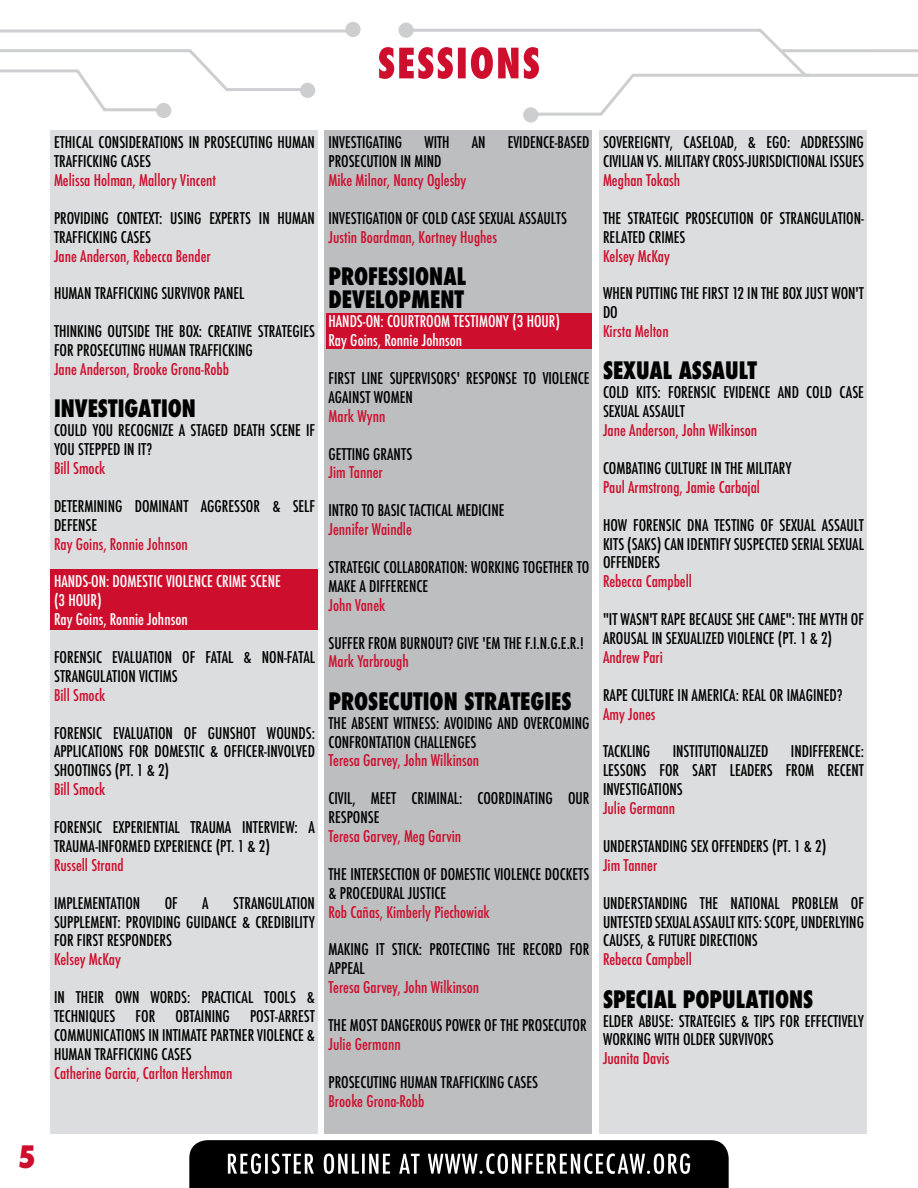
<style>
.page{position:relative;width:918px;height:1188px;background:#fff}
.page>*{position:absolute;margin:0;border:0;box-sizing:border-box;transform-origin:0 0}
.t1{font:800 condensed 30px "Futura";color:#ce0e2d}
.t2{font:800 condensed 23.4px/23.4px "Futura";color:#000;scale:.94 1}
.t3{font:500 condensed 15.75px/18.9px "Futura";color:#000}
.t4{font:500 condensed 15.75px "Futura";color:#ce0e2d}
.t5{font:500 condensed 15.75px/18.9px "Futura";color:#fff}
</style>
<div class="page">
<div style="left:50px;top:131px;width:268px;height:1003px;background:#dcddde"></div>
<div style="left:599px;top:131px;width:268px;height:1003px;background:#dcddde"></div>
<div style="left:324px;top:131px;width:268px;height:1003px;background:#bcbec0"></div>
<div style="left:50px;top:570px;width:268px;height:60px;background:#ce0e2d"></div>
<div style="left:326px;top:313px;width:266px;height:36px;background:#ce0e2d"></div>
<hr style="left:0;top:30px;width:353px;height:3px;background:#828487">
<div style="left:398px;top:23px;width:16px;height:15px;background:#cdcecf;border-radius:50%"></div>
<svg style="left:345px;top:22px;width:16px;height:15px"></svg>
<div style="left:300px;top:83px;width:15px;height:15px;background:#cdcecf;border-radius:50%"></div>
<svg style="left:0;top:49px;width:311px;height:63px"></svg>
<div style="left:156px;top:103px;width:15px;height:15px;background:#cdcecf;border-radius:50%"></div>
<svg style="left:523px;top:107px;width:15px;height:16px"></svg>
<svg style="left:379px;top:28px;width:539px;height:89px"></svg>
<svg style="left:189px;top:1140px;width:540px;height:48px"></svg>
<h1 class="t1" style="left:18px;top:1136px;width:20px">5</h1>
<p class="t3" style="left:54px;top:133px;width:262px">ETHICAL CONSIDERATIONS IN PROSECUTING HUMAN<br>TRAFFICKING CASES</p>
<p class="t4" style="left:54px;top:170px;width:164px">Melissa Holman, Mallory Vincent</p>
<p class="t3" style="left:54px;top:209px;width:262px">PROVIDING CONTEXT: USING EXPERTS IN HUMAN<br>TRAFFICKING CASES</p>
<p class="t4" style="left:54px;top:246px;width:158px">Jane Anderson, Rebecca Bender</p>
<p class="t3" style="left:54px;top:284px;width:192px">HUMAN TRAFFICKING SURVIVOR PANEL</p>
<p class="t3" style="left:54px;top:322px;width:263px">THINKING OUTSIDE THE BOX: CREATIVE STRATEGIES<br>FOR PROSECUTING HUMAN TRAFFICKING</p>
<p class="t4" style="left:54px;top:359px;width:176px">Jane Anderson, Brooke Grona-Robb</p>
<h2 class="t2" style="left:54px;top:397px;width:153px">INVESTIGATION</h2>
<p class="t3" style="left:54px;top:421px;width:262px">COULD YOU RECOGNIZE A STAGED DEATH SCENE IF<br>YOU STEPPED IN IT?</p>
<p class="t4" style="left:54px;top:458px;width:53px">Bill Smock</p>
<p class="t3" style="left:54px;top:497px;width:262px">DETERMINING DOMINANT AGGRESSOR &amp; SELF<br>DEFENSE</p>
<p class="t4" style="left:54px;top:534px;width:135px">Ray Goins, Ronnie Johnson</p>
<p class="t5" style="left:54px;top:572px;width:228px">HANDS-ON: DOMESTIC VIOLENCE CRIME SCENE (3 HOUR)<br>Ray Goins, Ronnie Johnson</p>
<p class="t3" style="left:54px;top:648px;width:262px">FORENSIC EVALUATION OF FATAL &amp; NON-FATAL<br>STRANGULATION VICTIMS</p>
<p class="t4" style="left:54px;top:685px;width:53px">Bill Smock</p>
<p class="t3" style="left:54px;top:723px;width:263px;text-align:justify">FORENSIC EVALUATION OF GUNSHOT WOUNDS:<br>APPLICATIONS FOR DOMESTIC &amp; OFFICER-INVOLVED SHOOTINGS (PT. 1 &amp; 2)</p>
<p class="t4" style="left:54px;top:779px;width:53px">Bill Smock</p>
<p class="t3" style="left:54px;top:818px;width:262px">FORENSIC EXPERIENTIAL TRAUMA INTERVIEW: A<br>TRAUMA-INFORMED EXPERIENCE (PT. 1 &amp; 2)</p>
<p class="t4" style="left:54px;top:855px;width:71px">Russell Strand</p>
<p class="t3" style="left:54px;top:894px;width:88px">IMPLEMENTATION</p>
<p class="t3" style="left:165px;top:894px;width:15px">OF</p>
<p class="t3" style="left:202px;top:894px;width:8px">A</p>
<p class="t3" style="left:54px;top:894px;width:263px;text-align:justify;text-indent:179px">STRANGULATION SUPPLEMENT: PROVIDING GUIDANCE &amp; CREDIBILITY FOR FIRST RESPONDERS</p>
<p class="t4" style="left:54px;top:949px;width:69px">Kelsey McKay</p>
<p class="t3" style="left:54px;top:988px;width:262px">IN THEIR OWN WORDS: PRACTICAL TOOLS &amp;<br>TECHNIQUES</p>
<p class="t3" style="left:54px;top:1007px;width:262px;text-align:justify;text-indent:196px">POST-ARREST COMMUNICATIONS IN INTIMATE PARTNER VIOLENCE &amp; HUMAN TRAFFICKING CASES</p>
<p class="t4" style="left:54px;top:1063px;width:180px">Catherine Garcia, Carlton Hershman</p>
<p class="t3" style="left:136px;top:1007px;width:21px">FOR</p>
<p class="t3" style="left:176px;top:1007px;width:56px">OBTAINING</p>
<p class="t3" style="left:329px;top:133px;width:75px">INVESTIGATING</p>
<p class="t3" style="left:424px;top:133px;width:27px">WITH</p>
<p class="t3" style="left:472px;top:133px;width:15px">AN</p>
<p class="t3" style="left:508px;top:133px;width:83px">EVIDENCE-BASED</p>
<p class="t3" style="left:329px;top:152px;width:115px">PROSECUTION IN MIND</p>
<p class="t4" style="left:329px;top:170px;width:139px">Mike Milnor, Nancy Oglesby</p>
<p class="t3" style="left:329px;top:209px;width:240px">INVESTIGATION OF COLD CASE SEXUAL ASSAULTS</p>
<p class="t4" style="left:329px;top:227px;width:170px">Justin Boardman, Kortney Hughes</p>
<h2 class="t2" style="left:328px;top:265px;width:148px">PROFESSIONAL<br>DEVELOPMENT</h2>
<p class="t5" style="left:328px;top:312px;width:233px">HANDS-ON: COURTROOM TESTIMONY (3 HOUR)<br>Ray Goins, Ronnie Johnson</p>
<p class="t3" style="left:328px;top:369px;width:262px">FIRST LINE SUPERVISORS' RESPONSE TO VIOLENCE<br>AGAINST WOMEN</p>
<p class="t4" style="left:328px;top:406px;width:58px">Mark Wynn</p>
<p class="t3" style="left:328px;top:444px;width:85px">GETTING GRANTS</p>
<p class="t4" style="left:328px;top:463px;width:56px">Jim Tanner</p>
<p class="t3" style="left:328px;top:501px;width:177px">INTRO TO BASIC TACTICAL MEDICINE</p>
<p class="t4" style="left:328px;top:519px;width:85px">Jennifer Waindle</p>
<p class="t3" style="left:328px;top:558px;width:262px">STRATEGIC COLLABORATION: WORKING TOGETHER TO<br>MAKE A DIFFERENCE</p>
<p class="t4" style="left:328px;top:595px;width:58px">John Vanek</p>
<p class="t3" style="left:328px;top:633px;width:257px">SUFFER FROM BURNOUT? GIVE 'EM THE F.I.N.G.E.R.!</p>
<p class="t4" style="left:328px;top:652px;width:82px">Mark Yarbrough</p>
<h2 class="t2" style="left:328px;top:690px;width:260px">PROSECUTION STRATEGIES</h2>
<p class="t3" style="left:328px;top:714px;width:262px">THE ABSENT WITNESS: AVOIDING AND OVERCOMING<br>CONFRONTATION CHALLENGES</p>
<p class="t4" style="left:328px;top:751px;width:152px">Teresa Garvey, John Wilkinson</p>
<p class="t3" style="left:328px;top:789px;width:262px">CIVIL, MEET CRIMINAL: COORDINATING OUR<br>RESPONSE</p>
<p class="t4" style="left:328px;top:826px;width:134px">Teresa Garvey, Meg Garvin</p>
<p class="t3" style="left:328px;top:865px;width:263px">THE INTERSECTION OF DOMESTIC VIOLENCE DOCKETS &amp; PROCEDURAL JUSTICE</p>
<p class="t4" style="left:328px;top:902px;width:163px">Rob Cañas, Kimberly Piechowiak</p>
<p class="t3" style="left:328px;top:940px;width:262px">MAKING IT STICK: PROTECTING THE RECORD FOR<br>APPEAL</p>
<p class="t4" style="left:328px;top:977px;width:152px">Teresa Garvey, John Wilkinson</p>
<p class="t3" style="left:328px;top:1016px;width:260px">THE MOST DANGEROUS POWER OF THE PROSECUTOR</p>
<p class="t4" style="left:328px;top:1034px;width:74px">Julie Germann</p>
<p class="t3" style="left:328px;top:1073px;width:211px">PROSECUTING HUMAN TRAFFICKING CASES</p>
<p class="t4" style="left:328px;top:1091px;width:97px">Brooke Grona-Robb</p>
<p class="t3" style="left:603px;top:133px;width:262px">SOVEREIGNTY, CASELOAD, &amp; EGO: ADDRESSING<br>CIVILIAN VS. MILITARY CROSS-JURISDICTIONAL ISSUES</p>
<p class="t4" style="left:603px;top:170px;width:79px">Meghan Tokash</p>
<p class="t3" style="left:603px;top:209px;width:263px">THE STRATEGIC PROSECUTION OF STRANGULATION-<br>RELATED CRIMES</p>
<p class="t4" style="left:603px;top:246px;width:69px">Kelsey McKay</p>
<p class="t3" style="left:603px;top:284px;width:262px">WHEN PUTTING THE FIRST 12 IN THE BOX JUST WON'T<br>DO</p>
<p class="t4" style="left:603px;top:321px;width:67px">Kirsta Melton</p>
<h2 class="t2" style="left:603px;top:359px;width:165px">SEXUAL ASSAULT</h2>
<p class="t3" style="left:603px;top:383px;width:262px">COLD KITS: FORENSIC EVIDENCE AND COLD CASE<br>SEXUAL ASSAULT</p>
<p class="t4" style="left:603px;top:420px;width:156px">Jane Anderson, John Wilkinson</p>
<p class="t3" style="left:603px;top:459px;width:190px">COMBATING CULTURE IN THE MILITARY</p>
<p class="t4" style="left:603px;top:477px;width:159px">Paul Armstrong, Jamie Carbajal</p>
<p class="t3" style="left:603px;top:516px;width:262px;text-align:justify">HOW FORENSIC DNA TESTING OF SEXUAL ASSAULT KITS (SAKS) CAN IDENTIFY SUSPECTED SERIAL SEXUAL OFFENDERS</p>
<p class="t4" style="left:603px;top:571px;width:91px">Rebecca Campbell</p>
<p class="t3" style="left:603px;top:610px;width:262px">"IT WASN'T RAPE BECAUSE SHE CAME": THE MYTH OF<br>AROUSAL IN SEXUALIZED VIOLENCE (PT. 1 &amp; 2)</p>
<p class="t4" style="left:603px;top:647px;width:61px">Andrew Pari</p>
<p class="t3" style="left:603px;top:686px;width:241px">RAPE CULTURE IN AMERICA: REAL OR IMAGINED?</p>
<p class="t4" style="left:603px;top:704px;width:54px">Amy Jones</p>
<p class="t3" style="left:603px;top:742px;width:49px">TACKLING</p>
<p class="t3" style="left:673px;top:742px;width:97px">INSTITUTIONALIZED</p>
<p class="t3" style="left:603px;top:742px;width:262px;text-align:justify;text-indent:188px">INDIFFERENCE:<br>LESSONS FOR SART LEADERS FROM RECENT INVESTIGATIONS</p>
<p class="t4" style="left:603px;top:798px;width:74px">Julie Germann</p>
<p class="t3" style="left:603px;top:837px;width:225px">UNDERSTANDING SEX OFFENDERS (PT. 1 &amp; 2)</p>
<p class="t4" style="left:603px;top:855px;width:56px">Jim Tanner</p>
<p class="t3" style="left:603px;top:894px;width:263px;text-align:justify">UNDERSTANDING THE NATIONAL PROBLEM OF UNTESTED SEXUAL ASSAULT KITS: SCOPE, UNDERLYING CAUSES, &amp; FUTURE DIRECTIONS</p>
<p class="t4" style="left:603px;top:949px;width:91px">Rebecca Campbell</p>
<h2 class="t2" style="left:603px;top:987px;width:225px">SPECIAL POPULATIONS</h2>
<p class="t3" style="left:603px;top:1011px;width:262px">ELDER ABUSE: STRATEGIES &amp; TIPS FOR EFFECTIVELY<br>WORKING WITH OLDER SURVIVORS</p>
<p class="t4" style="left:603px;top:1048px;width:68px">Juanita Davis</p>
</div>
